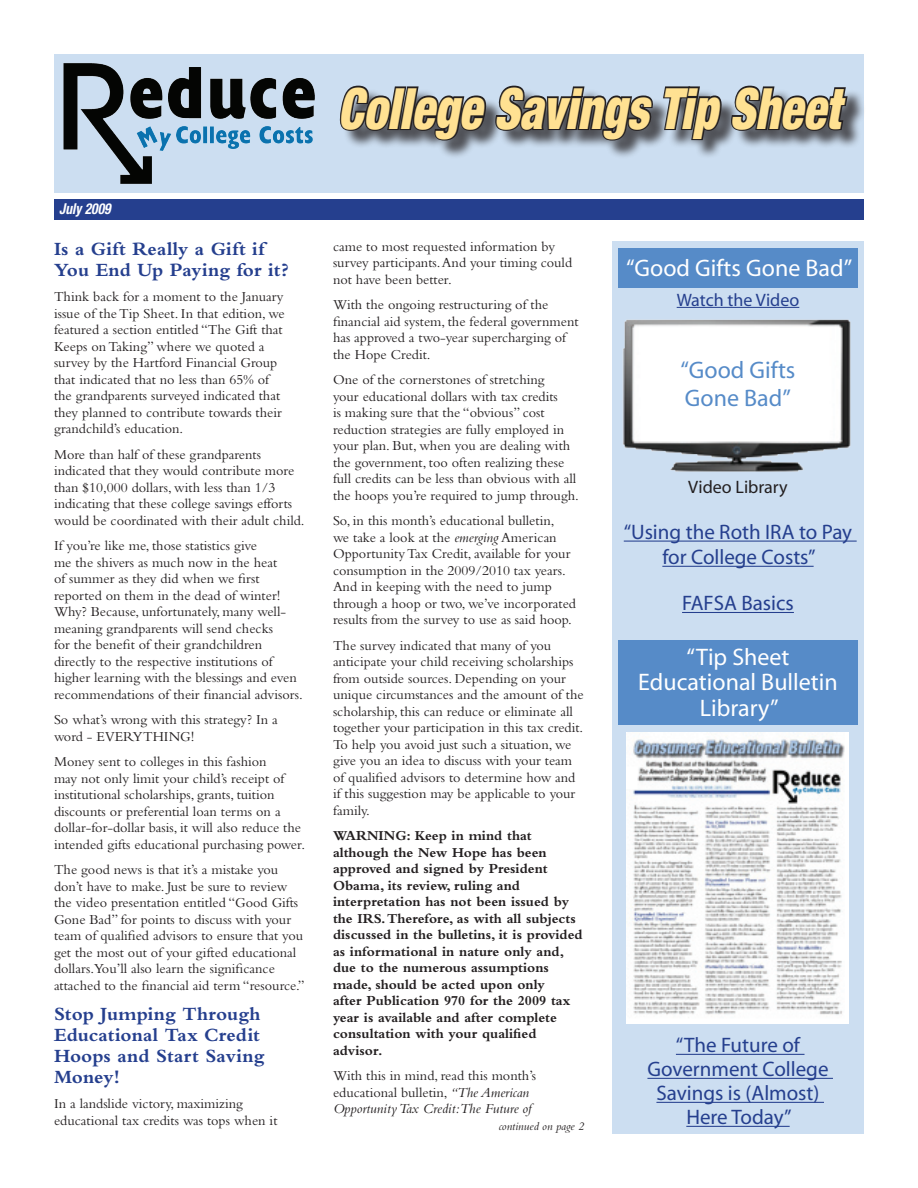
<style>
.page{position:relative;width:918px;height:1188px;background:#fff}
.page>*{position:absolute;margin:0;border:0;box-sizing:border-box;transform-origin:0 0}
.t1{font:italic 900 condensed 57px "Helvetica Neue";color:#ffe192;scale:.83 1}
.t2{font:24px/25.5px "Myriad";color:#fff;text-align:center}
.t3{font:24px/28.8px "Myriad";color:#568bc8}
.t4{font:21px/24px "Myriad";color:#253f8e;text-align:center}
.t5{font:700 19.5px/21px "Bembo";letter-spacing:.005em;color:#253f8e}
.t6{font:18px "Myriad";color:#253f8e}
.t7{font:18px "Myriad";color:#231f20}
.t8{font:italic 700 condensed 15px "Helvetica Neue";color:#fff;scale:.9 1}
.t9{font:14.25px/16.5px "Bembo";color:#231f20}
.t10{font:700 14.25px/16.5px "Bembo";color:#231f20}
.t11{font:italic 12px "Bembo";color:#231f20}
.s1{font-style:italic}
</style>
<div class="page">
<div style="left:54px;top:54px;width:810px;height:138px;background:#ccdef1"></div>
<div style="left:342px;top:89px;width:523px;height:70px;background:#231f20;opacity:.75"></div>
<svg style="left:339px;top:85px;width:316px;height:57px"></svg>
<svg style="left:661px;top:85px;width:188px;height:57px"></svg>
<img style="left:63px;top:63px;width:252px;height:121px">
<div style="left:54px;top:200px;width:810px;height:20px;background:#253f8e"></div>
<div style="left:612px;top:242px;width:252px;height:892px;background:#ccdef1"></div>
<img style="left:623px;top:319px;width:228px;height:153px">
<div style="left:618px;top:248px;width:239px;height:40px;background:#568bc8"></div>
<div style="left:618px;top:640px;width:239px;height:84px;background:#568bc8"></div>
<hr style="left:677px;top:307px;width:122px;height:1px;background:#253f8e">
<hr style="left:624px;top:541px;width:233px;height:1px;background:#253f8e">
<hr style="left:662px;top:566px;width:152px;height:1px;background:#253f8e">
<hr style="left:682px;top:612px;width:112px;height:1px;background:#253f8e">
<img style="left:627px;top:732px;width:221px;height:291px">
<hr style="left:676px;top:1054px;width:129px;height:1px;background:#253f8e">
<hr style="left:647px;top:1078px;width:186px;height:1px;background:#253f8e">
<hr style="left:656px;top:1102px;width:168px;height:1px;background:#253f8e">
<hr style="left:686px;top:1126px;width:104px;height:1px;background:#253f8e">
<p class="t8" style="left:59px;top:200px;width:59px">July 2009</p>
<h3 class="t5" style="left:54px;top:238px;width:236px">Is a Gift Really a Gift if<br>You End Up Paying for it?</h3>
<p class="t9" style="left:54px;top:288px;width:232px">Think back for a moment to the January issue of the Tip Sheet. In that edition, we featured a section entitled “The Gift that Keeps on Taking” where we quoted a survey by the Hartford Financial Group that indicated that no less than 65% of the grandparents surveyed indicated that they planned to contribute towards their grandchild’s education.</p>
<p class="t9" style="left:54px;top:446px;width:252px">More than half of these grandparents indicated that they would contribute more than $10,000 dollars, with less than 1/3 indicating that these college savings efforts would be coordinated with their adult child.</p>
<p class="t9" style="left:54px;top:537px;width:250px">If you’re like me, those statistics give<br>me the shivers as much now in the heat<br>of summer as they did when we first reported on them in the dead of winter!<br>Why? Because, unfortunately, many well&shy;meaning grandparents will send checks<br>for the benefit of their grandchildren directly to the respective institutions of higher learning with the blessings and even recommendations of their financial advisors.</p>
<p class="t9" style="left:54px;top:711px;width:225px">So what’s wrong with this strategy? In a word - EVERYTHING!</p>
<p class="t9" style="left:54px;top:753px;width:253px">Money sent to colleges in this fashion<br>may not only limit your child’s receipt of institutional scholarships, grants, tuition discounts or preferential loan terms on a dollar-for-dollar basis, it will also reduce the intended gifts educational purchasing power.</p>
<p class="t9" style="left:54px;top:861px;width:252px">The good news is that it’s a mistake you don’t have to make. Just be sure to review the video presentation entitled “Good Gifts Gone Bad” for points to discuss with your team of qualified advisors to ensure that you get the most out of your gifted educational dollars.You’ll also learn the significance attached to the financial aid term “resource.”</p>
<h3 class="t5" style="left:54px;top:1003px;width:212px">Stop Jumping Through<br>Educational Tax Credit<br>Hoops and Start Saving<br>Money!</h3>
<p class="t9" style="left:54px;top:1095px;width:225px">In a landslide victory, maximizing educational tax credits was tops when it</p>
<h1 class="t1" style="left:338px;top:73px;width:607px">College Savings Tip Sheet</h1>
<p class="t9" style="left:333px;top:238px;width:241px">came to most requested information by survey participants. And your timing could not have been better.</p>
<p class="t9" style="left:333px;top:296px;width:247px">With the ongoing restructuring of the financial aid system, the federal government has approved a two-year supercharging of the Hope Credit.</p>
<p class="t9" style="left:333px;top:371px;width:247px">One of the cornerstones of stretching<br>your educational dollars with tax credits<br>is making sure that the “obvious” cost reduction strategies are fully employed in your plan. But, when you are dealing with the government, too often realizing these full credits can be less than obvious with all the hoops you’re required to jump through.</p>
<p class="t9" style="left:333px;top:512px;width:245px">So, in this month’s educational bulletin,<br>we take a look at the <span class="s1">emerging</span> American Opportunity Tax Credit, available for your consumption in the 2009/2010 tax years.<br>And in keeping with the need to jump through a hoop or two, we’ve incorporated results from the survey to use as said hoop.</p>
<p class="t9" style="left:333px;top:637px;width:252px">The survey indicated that many of you anticipate your child receiving scholarships from outside sources. Depending on your unique circumstances and the amount of the scholarship, this can reduce or eliminate all together your participation in this tax credit.<br>To help you avoid just such a situation, we give you an idea to discuss with your team of qualified advisors to determine how and if this suggestion may be applicable to your family.</p>
<p class="t10" style="left:333px;top:828px;width:251px">WARNING: Keep in mind that although the New Hope has been approved and signed by President<br>Obama, its review, ruling and interpretation has not been issued by the IRS. Therefore, as with all subjects discussed in the bulletins, it is provided as informational in nature only and, due to the numerous assumptions made, should be acted upon only<br>after Publication 970 for the 2009 tax year is available and after complete consultation with your qualified advisor.</p>
<p class="t9" style="left:333px;top:1067px;width:205px">With this in mind, read this month’s educational bulletin, <span class="s1">“The American<br>Opportunity Tax Credit: The Future of</span></p>
<p class="t11" style="left:499px;top:1119px;width:87px">continued on page 2</p>
<h2 class="t2" style="left:626px;top:256px;width:228px">“Good Gifts Gone Bad”</h2>
<p class="t6" style="left:677px;top:291px;width:124px">Watch the Video</p>
<h2 class="t3" style="left:681px;top:356px;width:116px">“Good Gifts<br>Gone Bad”</h2>
<p class="t7" style="left:688px;top:478px;width:101px">Video Library</p>
<h3 class="t4" style="left:624px;top:520px;width:230px;line-height:25.2px">“Using the Roth IRA to Pay for College Costs”</h3>
<h3 class="t4" style="left:682px;top:592px;width:113px">FAFSA Basics</h3>
<h2 class="t2" style="left:638px;top:645px;width:201px">“Tip Sheet<br>Educational Bulletin<br>Library”</h2>
<h3 class="t4" style="left:647px;top:1034px;width:183px">“The Future of<br>Government College<br>Savings is (Almost)<br>Here Today”</h3>
</div>
